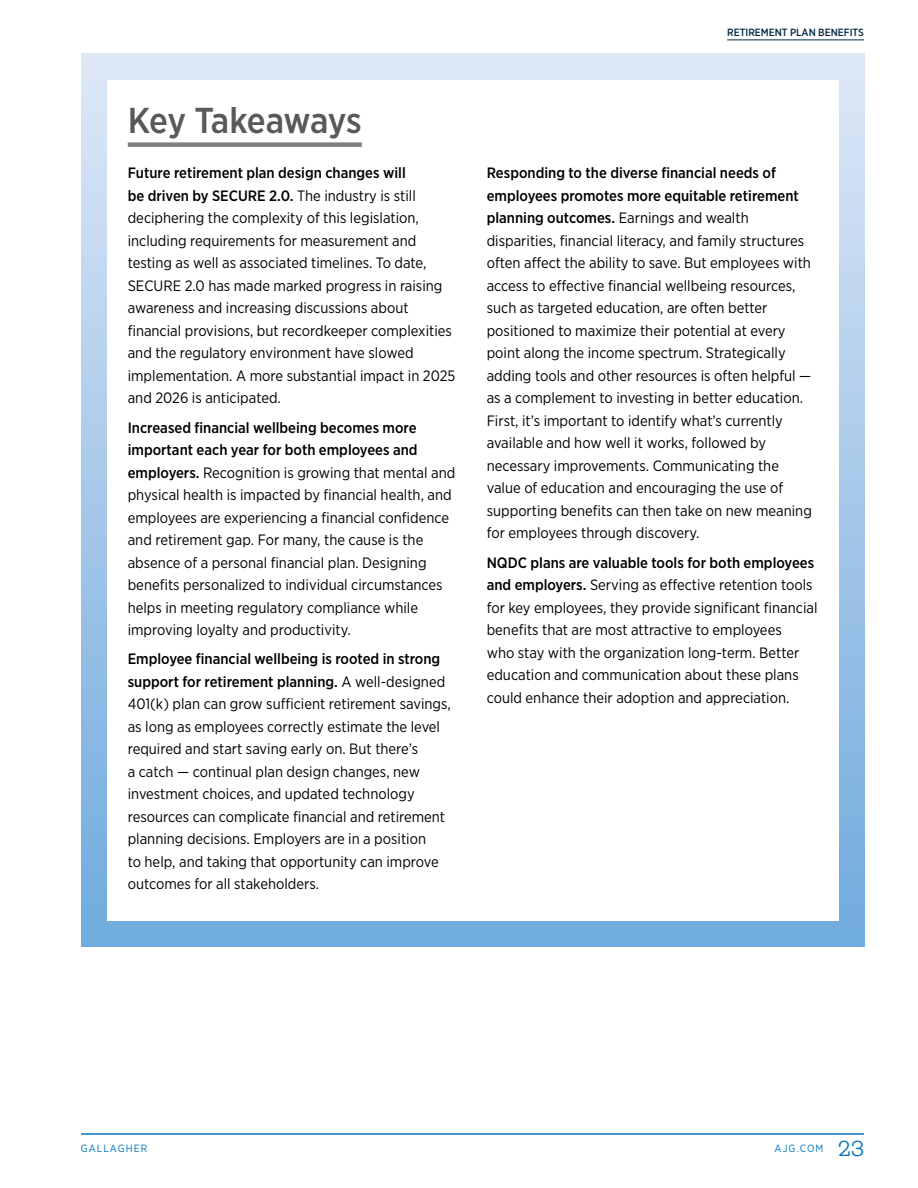
<style>
.page{position:relative;width:918px;height:1188px;background:#fff}
.page>*{position:absolute;margin:0;border:0;box-sizing:border-box;transform-origin:0 0}
.t1{font:500 36px "Gotham Narrow";letter-spacing:-.02em;color:#58595b}
.t2{font:15px/22.5px "Gotham Narrow";color:#000}
.t3{font:500 10.5px "Gotham Narrow";color:#002b44}
.t4{font:10.5px "Gotham Narrow";letter-spacing:.1em;color:#0075bc}
.s1{font-weight:500}
.s2{font-family:"Gallagher Slab";font-weight:300;font-size:21px}
</style>
<div class="page">
<hr style="left:81px;top:1133px;width:783px;height:2px;background:#0075bc">
<hr style="left:727px;top:40px;width:137px;height:1px;background:#002b44">
<div style="left:81px;top:53px;width:783px;height:894px;background:linear-gradient(to bottom,#dee7f6,#6faadd)"></div>
<div style="left:107px;top:80px;width:732px;height:840px;background:#fff"></div>
<div style="left:128px;top:142px;width:234px;height:5px;background:#7c8180"></div>
<h1 class="t1" style="left:128px;top:98px;width:236px">Key Takeaways</h1>
<p class="t2" style="left:128px;top:162px;width:329px"><span class="s1">Future retirement plan design changes will<br>be driven by SECURE 2.0.</span> The industry is still deciphering the complexity of this legislation, including requirements for measurement and testing as well as associated timelines. To date, SECURE 2.0 has made marked progress in raising awareness and increasing discussions about financial provisions, but recordkeeper complexities and the regulatory environment have slowed implementation. A more substantial impact in 2025 and 2026 is anticipated.</p>
<p class="t2" style="left:128px;top:416px;width:329px"><span class="s1">Increased financial wellbeing becomes more important each year for both employees and employers.</span> Recognition is growing that mental and physical health is impacted by financial health, and employees are experiencing a financial confidence and retirement gap. For many, the cause is the absence of a personal financial plan. Designing benefits personalized to individual circumstances helps in meeting regulatory compliance while improving loyalty and productivity.</p>
<p class="t2" style="left:128px;top:648px;width:325px"><span class="s1">Employee financial wellbeing is rooted in strong support for retirement planning.</span> A well-designed 401(k) plan can grow sufficient retirement savings, as long as employees correctly estimate the level required and start saving early on. But there’s<br>a catch — continual plan design changes, new investment choices, and updated technology resources can complicate financial and retirement planning decisions. Employers are in a position<br>to help, and taking that opportunity can improve outcomes for all stakeholders.</p>
<p class="t3" style="left:727px;top:26px;width:138px">RETIREMENT PLAN BENEFITS</p>
<p class="t2" style="left:487px;top:162px;width:327px"><span class="s1">Responding to the diverse financial needs of employees promotes more equitable retirement planning outcomes.</span> Earnings and wealth disparities, financial literacy, and family structures often affect the ability to save. But employees with access to effective financial wellbeing resources, such as targeted education, are often better positioned to maximize their potential at every point along the income spectrum. Strategically adding tools and other resources is often helpful — as a complement to investing in better education.<br>First, it’s important to identify what’s currently available and how well it works, followed by necessary improvements. Communicating the value of education and encouraging the use of supporting benefits can then take on new meaning for employees through discovery.</p>
<p class="t2" style="left:487px;top:551px;width:332px"><span class="s1">NQDC plans are valuable tools for both employees and employers.</span> Serving as effective retention tools for key employees, they provide significant financial benefits that are most attractive to employees<br>who stay with the organization long-term. Better education and communication about these plans could enhance their adoption and appreciation.</p>
<p class="t4" style="left:81px;top:1142px;width:68px">GALLAGHER</p>
<p class="t4" style="left:775px;top:1142px;width:91px">AJG.COM <span class="s2">23</span></p>
</div>
